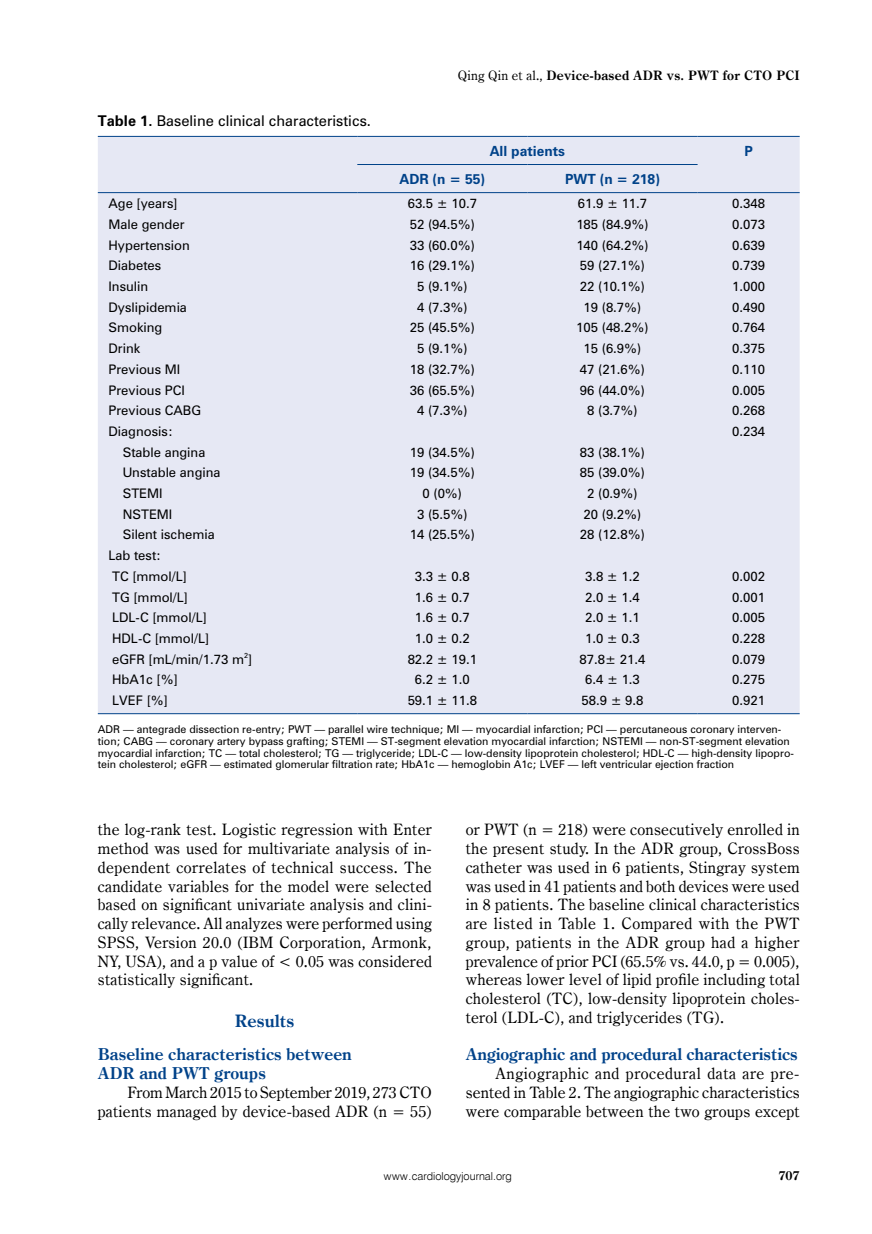
<style>
.page{position:relative;width:872px;height:1234px;background:#fff}
.page>*{position:absolute;margin:0;border:0;box-sizing:border-box;transform-origin:0 0}
.t1{font:700 17.25px "Century Oldst EU";color:#004289}
.t2{font:700 16.5px/18.8px "Century Oldst EU";letter-spacing:-.005em;color:#004289}
.t3{font:15.75px/18.8px "Century Oldst EU";letter-spacing:.015em;color:#000;text-align:justify}
.t4{font:13.5px "Zurich PL";color:#000}
.t5{font:700 13.05px "Century Oldst EU";letter-spacing:.015em;color:#000}
.t6{font:700 12.75px "Zurich PL";color:#004289}
.t7{font:700 12.75px "Century Oldst EU";color:#000}
.t8{font:12px/20.7px "Zurich PL";color:#000}
.t9{font:10.95px "Swis 721 Lt EU";color:#000}
.t10{font:9.75px/11.9px "Zurich PL";color:#000}
.s1{font-weight:700}
.s2{font-weight:400}
</style>
<div class="page">
<div style="left:98px;top:137px;width:701px;height:576px;background:#e6e8f4"></div>
<hr style="left:357px;top:136px;width:170px;height:1px;background:#004289">
<hr style="left:527px;top:136px;width:170px;height:1px;background:#004289">
<hr style="left:98px;top:713px;width:259px;height:1px;background:#004289">
<hr style="left:357px;top:713px;width:170px;height:1px;background:#004289">
<hr style="left:527px;top:713px;width:170px;height:1px;background:#004289">
<hr style="left:697px;top:713px;width:102px;height:1px;background:#004289">
<hr style="left:357px;top:164px;width:170px;height:1px;background:#004289">
<hr style="left:527px;top:164px;width:170px;height:1px;background:#004289">
<hr style="left:357px;top:192px;width:170px;height:1px;background:#004289">
<hr style="left:527px;top:192px;width:170px;height:1px;background:#004289">
<hr style="left:98px;top:136px;width:259px;height:1px;background:#004289">
<hr style="left:98px;top:192px;width:259px;height:1px;background:#004289">
<hr style="left:697px;top:136px;width:102px;height:1px;background:#004289">
<hr style="left:697px;top:192px;width:102px;height:1px;background:#004289">
<p class="t4" style="left:98px;top:111px;width:275px"><span class="s1">Table 1.</span> Baseline clinical characteristics.</p>
<p class="t5" style="left:458px;top:68px;width:343px"><span class="s2">Qing Qin et al.,</span> Device-based ADR vs. PWT for CTO PCI</p>
<p class="t6" style="left:490px;top:142px;width:77px">All patients</p>
<p class="t6" style="left:744px;top:142px;width:10px">P</p>
<p class="t6" style="left:399px;top:170px;width:87px">ADR (n = 55)</p>
<p class="t6" style="left:565px;top:170px;width:96px">PWT (n = 218)</p>
<p class="t8" style="left:108px;top:193px;width:71px">Age [years]</p>
<p class="t8" style="left:408px;top:193px;width:71px">63.5 ± 10.7</p>
<p class="t8" style="left:578px;top:193px;width:71px">61.9 ± 11.7</p>
<p class="t8" style="left:732px;top:193px;width:34px">0.348</p>
<p class="t8" style="left:108px;top:214px;width:78px">Male gender</p>
<p class="t8" style="left:410px;top:214px;width:67px">52 (94.5%)</p>
<p class="t8" style="left:576px;top:214px;width:74px">185 (84.9%)</p>
<p class="t8" style="left:732px;top:214px;width:34px">0.073</p>
<p class="t8" style="left:108px;top:234px;width:83px">Hypertension</p>
<p class="t8" style="left:410px;top:234px;width:67px">33 (60.0%)</p>
<p class="t8" style="left:576px;top:234px;width:74px">140 (64.2%)</p>
<p class="t8" style="left:732px;top:234px;width:34px">0.639</p>
<p class="t8" style="left:108px;top:255px;width:54px">Diabetes</p>
<p class="t8" style="left:410px;top:255px;width:67px">16 (29.1%)</p>
<p class="t8" style="left:580px;top:255px;width:67px">59 (27.1%)</p>
<p class="t8" style="left:732px;top:255px;width:34px">0.739</p>
<p class="t8" style="left:108px;top:276px;width:41px">Insulin</p>
<p class="t8" style="left:417px;top:276px;width:52px">5 (9.1%)</p>
<p class="t8" style="left:580px;top:276px;width:67px">22 (10.1%)</p>
<p class="t8" style="left:732px;top:276px;width:34px">1.000</p>
<p class="t8" style="left:108px;top:296px;width:80px">Dyslipidemia</p>
<p class="t8" style="left:417px;top:296px;width:52px">4 (7.3%)</p>
<p class="t8" style="left:583px;top:296px;width:59px">19 (8.7%)</p>
<p class="t8" style="left:732px;top:296px;width:34px">0.490</p>
<p class="t8" style="left:108px;top:317px;width:55px">Smoking</p>
<p class="t8" style="left:410px;top:317px;width:67px">25 (45.5%)</p>
<p class="t8" style="left:576px;top:317px;width:74px">105 (48.2%)</p>
<p class="t8" style="left:732px;top:317px;width:34px">0.764</p>
<p class="t8" style="left:108px;top:338px;width:33px">Drink</p>
<p class="t8" style="left:417px;top:338px;width:52px">5 (9.1%)</p>
<p class="t8" style="left:583px;top:338px;width:59px">15 (6.9%)</p>
<p class="t8" style="left:732px;top:338px;width:34px">0.375</p>
<p class="t8" style="left:108px;top:358px;width:73px">Previous MI</p>
<p class="t8" style="left:410px;top:358px;width:67px">18 (32.7%)</p>
<p class="t8" style="left:580px;top:358px;width:67px">47 (21.6%)</p>
<p class="t8" style="left:732px;top:358px;width:34px">0.110</p>
<p class="t8" style="left:108px;top:379px;width:78px">Previous PCI</p>
<p class="t8" style="left:410px;top:379px;width:67px">36 (65.5%)</p>
<p class="t8" style="left:580px;top:379px;width:67px">96 (44.0%)</p>
<p class="t8" style="left:732px;top:379px;width:34px">0.005</p>
<p class="t8" style="left:108px;top:400px;width:94px">Previous CABG</p>
<p class="t8" style="left:417px;top:400px;width:52px">4 (7.3%)</p>
<p class="t8" style="left:587px;top:400px;width:52px">8 (3.7%)</p>
<p class="t8" style="left:732px;top:400px;width:34px">0.268</p>
<p class="t8" style="left:108px;top:420px;width:66px">Diagnosis:</p>
<p class="t8" style="left:732px;top:420px;width:34px">0.234</p>
<p class="t8" style="left:123px;top:441px;width:84px">Stable angina</p>
<p class="t8" style="left:410px;top:441px;width:67px">19 (34.5%)</p>
<p class="t8" style="left:580px;top:441px;width:67px">83 (38.1%)</p>
<p class="t8" style="left:123px;top:462px;width:99px">Unstable angina</p>
<p class="t8" style="left:410px;top:462px;width:67px">19 (34.5%)</p>
<p class="t8" style="left:580px;top:462px;width:67px">85 (39.0%)</p>
<p class="t8" style="left:123px;top:483px;width:42px">STEMI</p>
<p class="t8" style="left:422px;top:483px;width:41px">0 (0%)</p>
<p class="t8" style="left:587px;top:483px;width:52px">2 (0.9%)</p>
<p class="t8" style="left:123px;top:503px;width:51px">NSTEMI</p>
<p class="t8" style="left:417px;top:503px;width:52px">3 (5.5%)</p>
<p class="t8" style="left:583px;top:503px;width:59px">20 (9.2%)</p>
<p class="t8" style="left:123px;top:524px;width:94px">Silent ischemia</p>
<p class="t8" style="left:410px;top:524px;width:67px">14 (25.5%)</p>
<p class="t8" style="left:580px;top:524px;width:67px">28 (12.8%)</p>
<p class="t8" style="left:112px;top:545px;width:76px;text-indent:-4px">Lab test:<br>TC [mmol/L]</p>
<p class="t8" style="left:415px;top:565px;width:56px">3.3 ± 0.8</p>
<p class="t8" style="left:585px;top:565px;width:56px">3.8 ± 1.2</p>
<p class="t8" style="left:732px;top:565px;width:34px">0.002</p>
<p class="t8" style="left:112px;top:586px;width:78px">TG [mmol/L]</p>
<p class="t8" style="left:415px;top:586px;width:56px">1.6 ± 0.7</p>
<p class="t8" style="left:585px;top:586px;width:56px">2.0 ± 1.4</p>
<p class="t8" style="left:732px;top:586px;width:34px">0.001</p>
<p class="t8" style="left:112px;top:607px;width:96px">LDL-C [mmol/L]</p>
<p class="t8" style="left:415px;top:607px;width:56px">1.6 ± 0.7</p>
<p class="t8" style="left:585px;top:607px;width:56px">2.0 ± 1.1</p>
<p class="t8" style="left:732px;top:607px;width:34px">0.005</p>
<p class="t8" style="left:112px;top:627px;width:99px">HDL-C [mmol/L]</p>
<p class="t8" style="left:415px;top:627px;width:56px">1.0 ± 0.2</p>
<p class="t8" style="left:585px;top:627px;width:56px">1.0 ± 0.3</p>
<p class="t8" style="left:732px;top:627px;width:34px">0.228</p>
<p class="t8" style="left:112px;top:648px;width:142px">eGFR [mL/min/1.73 m<sup>2</sup>]</p>
<p class="t8" style="left:408px;top:648px;width:71px">82.2 ± 19.1</p>
<p class="t8" style="left:579px;top:648px;width:67px">87.8± 21.4</p>
<p class="t8" style="left:732px;top:648px;width:34px">0.079</p>
<p class="t8" style="left:112px;top:669px;width:67px">HbA1c [%]</p>
<p class="t8" style="left:415px;top:669px;width:56px">6.2 ± 1.0</p>
<p class="t8" style="left:585px;top:669px;width:56px">6.4 ± 1.3</p>
<p class="t8" style="left:732px;top:669px;width:34px">0.275</p>
<p class="t8" style="left:112px;top:690px;width:57px">LVEF [%]</p>
<p class="t8" style="left:408px;top:690px;width:71px">59.1 ± 11.8</p>
<p class="t8" style="left:581px;top:690px;width:64px">58.9 ± 9.8</p>
<p class="t8" style="left:732px;top:690px;width:34px">0.921</p>
<p class="t10" style="left:98px;top:722px;width:697px">ADR — antegrade dissection re-entry; PWT — parallel wire technique; MI — myocardial infarction; PCI — percutaneous coronary interven&shy;tion; CABG — coronary artery bypass grafting; STEMI — ST-segment elevation myocardial infarction; NSTEMI — non-ST-segment elevation myocardial infarction; TC — total cholesterol; TG — triglyceride; LDL-C — low-density lipoprotein cholesterol; HDL-C — high-density lipopro&shy;tein cholesterol; eGFR — estimated glomerular filtration rate; HbA1c — hemoglobin A1c; LVEF — left ventricular ejection fraction</p>
<p class="t3" style="left:98px;top:820px;width:336px">the log-rank test. Logistic regression with Enter method was used for multivariate analysis of in&shy;dependent correlates of technical success. The candidate variables for the model were selected based on significant univariate analysis and clini&shy;cally relevance. All analyzes were performed using SPSS, Version 20.0 (IBM Corporation, Armonk, NY, USA), and a p value of &lt; 0.05 was considered statistically significant.</p>
<p class="t1" style="left:235px;top:1010px;width:61px">Results</p>
<p class="t2" style="left:98px;top:1045px;width:256px">Baseline characteristics between<br>ADR and PWT groups</p>
<p class="t3" style="left:98px;top:1082px;width:335px;text-align:right">From March 2015 to September 2019, 273 CTO patients managed by device-based ADR (n = 55)</p>
<p class="t3" style="left:466px;top:820px;width:335px">or PWT (n = 218) were consecutively enrolled in the present study. In the ADR group, CrossBoss catheter was used in 6 patients, Stingray system was used in 41 patients and both devices were used in 8 patients. The baseline clinical characteristics are listed in Table 1. Compared with the PWT group, patients in the ADR group had a higher prevalence of prior PCI (65.5% vs. 44.0, p = 0.005), whereas lower level of lipid profile including total cholesterol (TC), low-density lipoprotein choles&shy;terol (LDL-C), and triglycerides (TG).</p>
<p class="t2" style="left:466px;top:1045px;width:333px">Angiographic and procedural characteristics</p>
<p class="t3" style="left:466px;top:1064px;width:336px;text-indent:30px">Angiographic and procedural data are pre&shy;sented in Table 2. The angiographic characteristics were comparable between the two groups except</p>
<p class="t9" style="left:384px;top:1169px;width:129px">www.cardiologyjournal.org</p>
<p class="t7" style="left:778px;top:1167px;width:23px">707</p>
</div>
